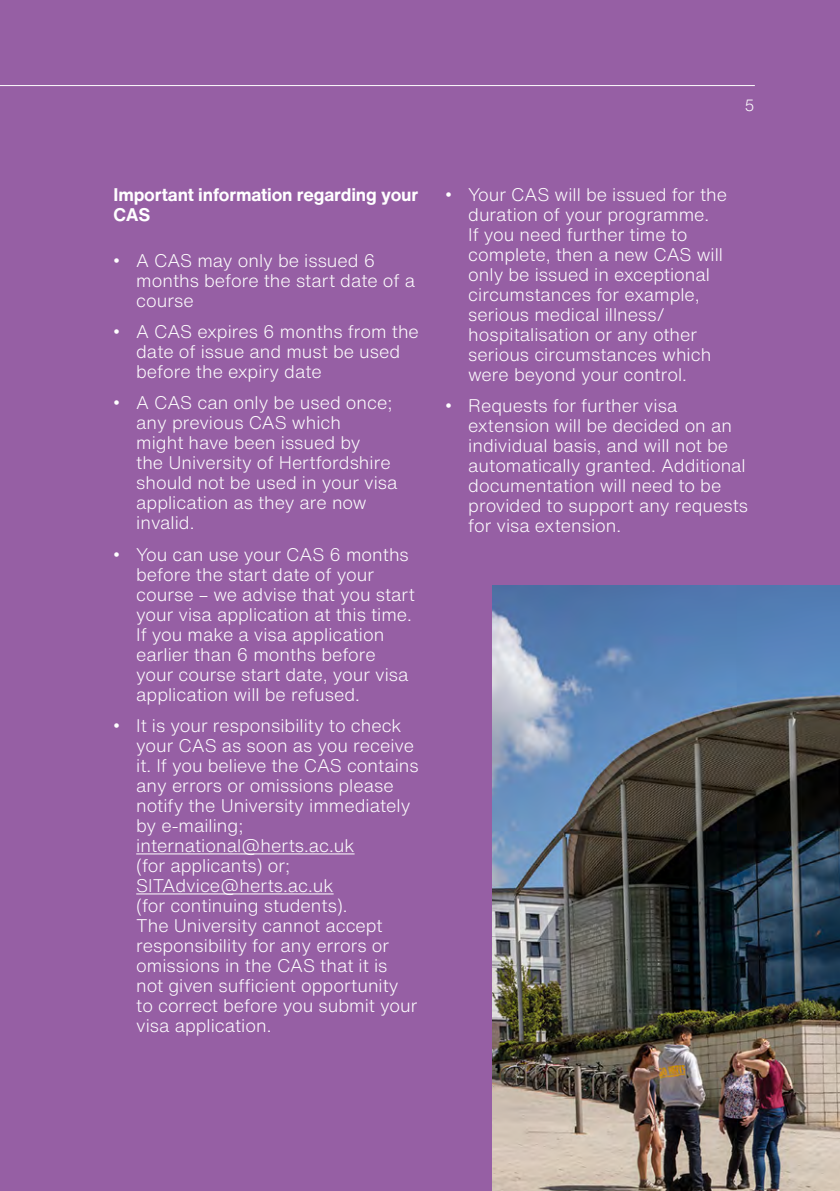
<style>
.page{position:relative;width:840px;height:1191px;background:#fff}
.page>*{position:absolute;margin:0;border:0;box-sizing:border-box;transform-origin:0 0}
.t1{font:300 18px/20px "Helvetica Now Text";color:#fff}
.t2{font:700 18px/20px "Helvetica Now Text";letter-spacing:-.01em;color:#fff}
.t3{font:300 16px "Helvetica Now Text";color:#fff}
.s1{font-family:"Arial";font-weight:400}
</style>
<div class="page">
<div style="left:0;top:0;width:839px;height:1191px;background:#965fa4"></div>
<img style="left:492px;top:585px;width:347px;height:606px">
<hr style="left:136px;top:853px;width:218px;height:1px;background:#fff">
<hr style="left:136px;top:893px;width:197px;height:1px;background:#fff">
<hr style="left:0;top:85px;width:754px;height:1px;background:#fff">
<p class="t3" style="left:744px;top:94px;width:12px">5</p>
<p class="t2" style="left:113px;top:184px;width:306px">Important information regarding your<br>CAS</p>
<p class="t1" style="left:136px;top:249px;width:280px;text-indent:-23px"><span class="s1">•</span> A CAS may only be issued 6 months before the start date of a course</p>
<p class="t1" style="left:136px;top:321px;width:284px;text-indent:-23px"><span class="s1">•</span> A CAS expires 6 months from the date of issue and must be used before the expiry date</p>
<p class="t1" style="left:136px;top:392px;width:263px;text-indent:-23px"><span class="s1">•</span> A CAS can only be used once; any previous CAS which<br>might have been issued by<br>the University of Hertfordshire should not be used in your visa application as they are now invalid.</p>
<p class="t1" style="left:136px;top:543px;width:280px;text-indent:-23px"><span class="s1">•</span> You can use your CAS 6 months before the start date of your course – we advise that you start your visa application at this time.<br>If you make a visa application earlier than 6 months before your course start date, your visa application will be refused.</p>
<p class="t1" style="left:136px;top:715px;width:284px;text-indent:-23px"><span class="s1">•</span> It is your responsibility to check your CAS as soon as you receive it. If you believe the CAS contains any errors or omissions please notify the University immediately by e-mailing; international@herts.ac.uk<br>(for applicants) or;<br>SITAdvice@herts.ac.uk<br>(for continuing students).<br>The University cannot accept responsibility for any errors or omissions in the CAS that it is not given sufficient opportunity to correct before you submit your visa application.</p>
<p class="t1" style="left:468px;top:184px;width:260px;text-indent:-23px"><span class="s1">•</span> Your CAS will be issued for the duration of your programme.<br>If you need further time to complete, then a new CAS will only be issued in exceptional circumstances for example, serious medical illness/ hospitalisation or any other serious circumstances which were beyond your control.</p>
<p class="t1" style="left:468px;top:395px;width:281px;text-indent:-23px"><span class="s1">•</span> Requests for further visa extension will be decided on an individual basis, and will not be automatically granted. Additional documentation will need to be provided to support any requests for visa extension.</p>
</div>
